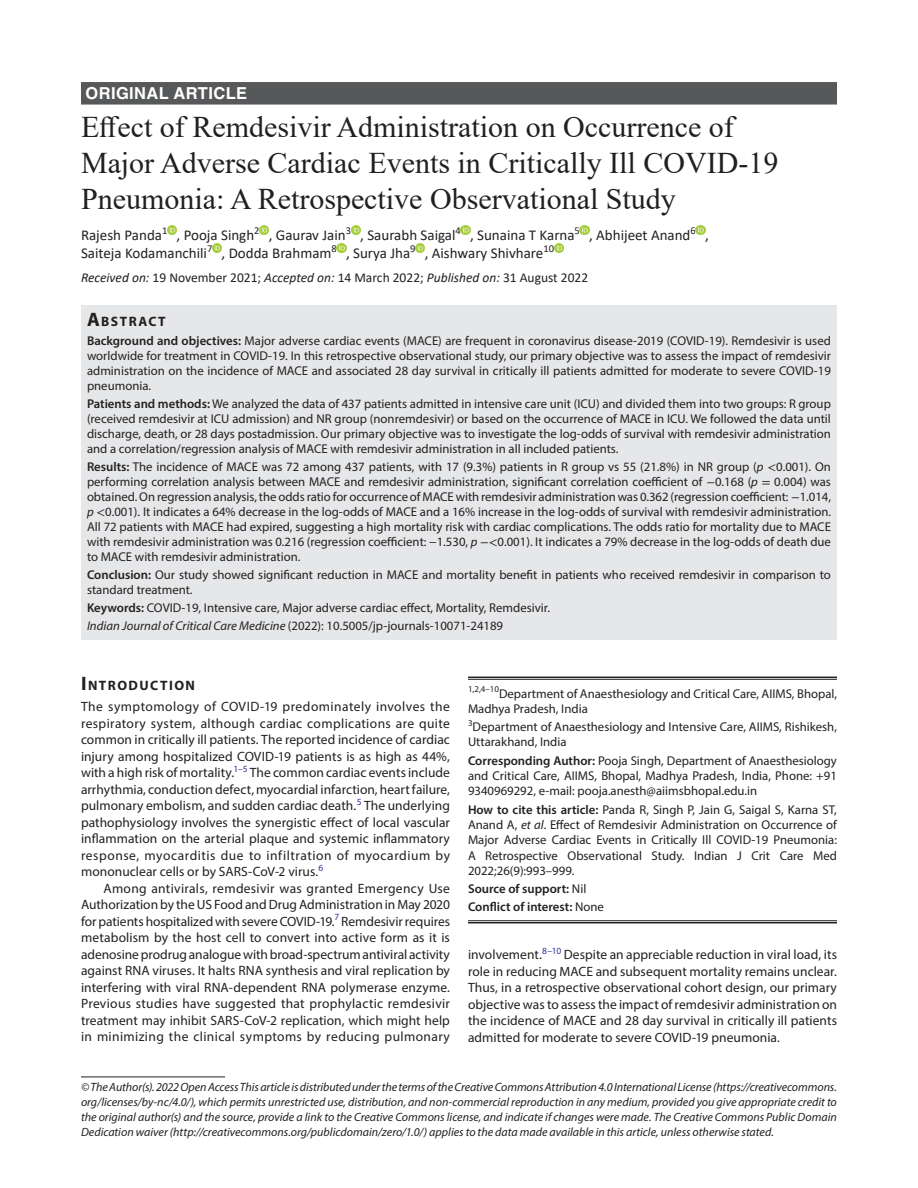
<style>
.page{position:relative;width:918px;height:1188px;background:#fff}
.page>*{position:absolute;margin:0;border:0;box-sizing:border-box;transform-origin:0 0}
.t1{font:30px/36px "Times New Roman";color:#231f20}
.ArticleType{font:700 16.5px "Helvetica LT Std";letter-spacing:.025em;color:#fff}
.AuthorName{font:15px/18px "Calibri";color:#231f20}
.Head-1-first{font:700 13.65px "Myriad Pro";letter-spacing:.105em;color:#231f20}
.AbstractTitle{font:700 13.65px "Myriad Pro";letter-spacing:.105em;color:#231f20}
.Para-Indent{font:13.5px/16.5px "Myriad Pro";letter-spacing:.02em;color:#231f20;text-align:justify}
.Para-NoIndent{font:13.5px/16.5px "Myriad Pro";letter-spacing:.005em;color:#231f20;text-align:justify}
.PAS_History{font:13.5px "Calibri";color:#231f20}
.Abstract-Para-first{font:12.75px/15px "Myriad Pro";color:#231f20;text-align:justify}
.How_to_Cite{font:12.75px/15.3px "Myriad Pro";color:#231f20;text-align:justify}
.Corresponding_Author{font:12.75px/15.3px "Myriad Pro";color:#231f20;text-align:justify}
.Affiliation-first{font:12.75px/15.3px "Myriad Pro";color:#231f20}
.Keywords{font:12.75px "Myriad Pro";color:#231f20}
.Affiliation{font:12.75px/15.3px "Myriad Pro";color:#231f20}
.JT_DOI{font:12.75px "Myriad Pro";color:#231f20}
.COI{font:600 12.75px "Myriad Pro";color:#231f20}
.Source{font:600 12.75px "Myriad Pro";color:#231f20}
.FootNote{font:italic 12px/15px "Myriad Pro";color:#231f20;text-align:justify}
.s1{font-style:italic}
.s2{font-size:19.5px}
.s3{font-weight:600}
.s4{font-family:"STIX General"}
.s5{font-weight:400}
</style>
<div class="page">
<div style="left:81px;top:82px;width:756px;height:23px;background:#57585a"></div>
<div style="left:81px;top:305px;width:756px;height:26px;background:#e6e7e9"></div>
<div style="left:81px;top:330px;width:756px;height:69px;background:#e6e7e9"></div>
<div style="left:81px;top:393px;width:756px;height:69px;background:#e6e7e9"></div>
<div style="left:81px;top:456px;width:756px;height:114px;background:#e6e7e9"></div>
<div style="left:81px;top:564px;width:756px;height:39px;background:#e6e7e9"></div>
<div style="left:81px;top:597px;width:756px;height:24px;background:#e6e7e9"></div>
<div style="left:81px;top:615px;width:756px;height:24px;background:#e6e7e9"></div>
<svg style="left:167px;top:225px;width:10px;height:9px"></svg>
<svg style="left:260px;top:225px;width:9px;height:9px"></svg>
<svg style="left:351px;top:225px;width:9px;height:9px"></svg>
<svg style="left:461px;top:225px;width:9px;height:9px"></svg>
<svg style="left:580px;top:225px;width:9px;height:9px"></svg>
<svg style="left:696px;top:225px;width:9px;height:9px"></svg>
<svg style="left:212px;top:243px;width:10px;height:9px"></svg>
<svg style="left:337px;top:243px;width:9px;height:9px"></svg>
<svg style="left:416px;top:243px;width:9px;height:9px"></svg>
<svg style="left:554px;top:243px;width:9px;height:9px"></svg>
<hr style="left:81px;top:1077px;width:144px;height:1px;background:#231f20">
<hr style="left:468px;top:677px;width:369px;height:1px;background:#231f20">
<hr style="left:468px;top:679px;width:369px;height:1px;background:#231f20">
<hr style="left:468px;top:920px;width:369px;height:1px;background:#231f20">
<hr style="left:468px;top:922px;width:369px;height:1px;background:#231f20">
<p class="ArticleType" style="left:86px;top:83px;width:163px">ORIGINAL ARTICLE</p>
<p class="t1" style="left:81px;top:108px;width:699px">Effect of Remdesivir Administration on Occurrence of<br>Major Adverse Cardiac Events in Critically Ill COVID-19<br>Pneumonia: A Retrospective Observational Study</p>
<p class="AuthorName" style="left:81px;top:226px;width:629px">Rajesh Panda<sup>1</sup> , Pooja Singh<sup>2</sup> , Gaurav Jain<sup>3</sup> , Saurabh Saigal<sup>4</sup> , Sunaina T Karna<sup>5</sup> , Abhijeet Anand<sup>6</sup> ,<br>Saiteja Kodamanchili<sup>7</sup> , Dodda Brahmam<sup>8</sup> , Surya Jha<sup>9</sup> , Aishwary Shivhare<sup>10</sup></p>
<p class="PAS_History" style="left:81px;top:268px;width:509px"><span class="s1">Received on:</span> 19 November 2021; <span class="s1">Accepted on:</span> 14 March 2022; <span class="s1">Published on:</span> 31 August 2022</p>
<p class="AbstractTitle" style="left:87px;top:312px;width:80px"><span class="s2">A</span>BSTRACT</p>
<p class="Abstract-Para-first" style="left:87px;top:333px;width:746px"><span class="s3">Background and objectives:</span> Major adverse cardiac events (MACE) are frequent in coronavirus disease-2019 (COVID-19). Remdesivir is used worldwide for treatment in COVID-19. In this retrospective observational study, our primary objective was to assess the impact of remdesivir administration on the incidence of MACE and associated 28 day survival in critically ill patients admitted for moderate to severe COVID-19 pneumonia.</p>
<p class="Abstract-Para-first" style="left:87px;top:396px;width:746px"><span class="s3">Patients and methods:</span> We analyzed the data of 437 patients admitted in intensive care unit (ICU) and divided them into two groups: R group (received remdesivir at ICU admission) and NR group (nonremdesivir) or based on the occurrence of MACE in ICU. We followed the data until discharge, death, or 28 days postadmission. Our primary objective was to investigate the log-odds of survival with remdesivir administration and a correlation/regression analysis of MACE with remdesivir administration in all included patients.</p>
<p class="Abstract-Para-first" style="left:87px;top:459px;width:746px"><span class="s3">Results:</span> The incidence of MACE was 72 among 437 patients, with 17 (9.3%) patients in R group vs 55 (21.8%) in NR group (<span class="s1">p</span> <span class="s4">&lt;</span>0.001). On performing correlation analysis between MACE and remdesivir administration, significant correlation coefficient of <span class="s4">−</span>0.168 (<span class="s1">p</span> <span class="s4">=</span> 0.004) was obtained. On regression analysis, the odds ratio for occurrence of MACE with remdesivir administration was 0.362 (regression coefficient: <span class="s4">−</span>1.014, <span class="s1">p</span> <span class="s4">&lt;</span>0.001). It indicates a 64% decrease in the log-odds of MACE and a 16% increase in the log-odds of survival with remdesivir administration.<br>All 72 patients with MACE had expired, suggesting a high mortality risk with cardiac complications. The odds ratio for mortality due to MACE with remdesivir administration was 0.216 (regression coefficient: −1.530, <span class="s1">p</span> <span class="s4">−&lt;</span>0.001). It indicates a 79% decrease in the log-odds of death due to MACE with remdesivir administration.</p>
<p class="Abstract-Para-first" style="left:87px;top:567px;width:745px"><span class="s3">Conclusion:</span> Our study showed significant reduction in MACE and mortality benefit in patients who received remdesivir in comparison to standard treatment.</p>
<p class="Keywords" style="left:87px;top:600px;width:465px"><span class="s3">Keywords:</span> COVID-19, Intensive care, Major adverse cardiac effect, Mortality, Remdesivir.</p>
<p class="JT_DOI" style="left:87px;top:618px;width:418px"><span class="s1">Indian Journal of Critical Care Medicine</span> (2022): 10.5005/jp-journals-10071-24189</p>
<p class="Head-1-first" style="left:81px;top:677px;width:116px"><span class="s2">I</span>NTRODUCTION</p>
<p class="Para-NoIndent" style="left:81px;top:698px;width:371px">The symptomology of COVID-19 predominately involves the respiratory system, although cardiac complications are quite common in critically ill patients. The reported incidence of cardiac injury among hospitalized COVID-19 patients is as high as 44%, with a high risk of mortality.<sup>1–5</sup> The common cardiac events include arrhythmia, conduction defect, myocardial infarction, heart failure, pulmonary embolism, and sudden cardiac death.<sup>5</sup> The underlying pathophysiology involves the synergistic effect of local vascular inflammation on the arterial plaque and systemic inflammatory response, myocarditis due to infiltration of myocardium by mononuclear cells or by SARS-CoV-2 virus.<sup>6</sup></p>
<p class="Para-Indent" style="left:81px;top:880px;width:371px;text-indent:22px">Among antivirals, remdesivir was granted Emergency Use Authorization by the US Food and Drug Administration in May 2020 for patients hospitalized with severe COVID-19.<sup>7</sup> Remdesivir requires metabolism by the host cell to convert into active form as it is adenosine prodrug analogue with broad-spectrum antiviral activity against RNA viruses. It halts RNA synthesis and viral replication by interfering with viral RNA-dependent RNA polymerase enzyme.<br>Previous studies have suggested that prophylactic remdesivir treatment may inhibit SARS-CoV-2 replication, which might help in minimizing the clinical symptoms by reducing pulmonary</p>
<p class="FootNote" style="left:81px;top:1079px;width:758px">© The Author(s). 2022 Open Access This article is distributed under the terms of the Creative Commons Attribution 4.0 International License (https://creativecommons. org/licenses/by-nc/4.0/), which permits unrestricted use, distribution, and non-commercial reproduction in any medium, provided you give appropriate credit to the original author(s) and the source, provide a link to the Creative Commons license, and indicate if changes were made. The Creative Commons Public Domain Dedication waiver (http://creativecommons.org/publicdomain/zero/1.0/) applies to the data made available in this article, unless otherwise stated.</p>
<p class="Affiliation-first" style="left:468px;top:685px;width:371px"><sup>1,2,4–10</sup>Department of Anaesthesiology and Critical Care, AIIMS, Bhopal,<br>Madhya Pradesh, India</p>
<p class="Affiliation" style="left:468px;top:719px;width:370px"><sup>3</sup>Department of Anaesthesiology and Intensive Care, AIIMS, Rishikesh,<br>Uttarakhand, India</p>
<p class="Corresponding_Author" style="left:468px;top:753px;width:371px"><span class="s3">Corresponding Author:</span> Pooja Singh, Department of Anaesthesiology and Critical Care, AIIMS, Bhopal, Madhya Pradesh, India, Phone: +91<br>9340969292, e-mail: pooja.anesth@aiimsbhopal.edu.in</p>
<p class="How_to_Cite" style="left:468px;top:802px;width:371px"><span class="s3">How to cite this article:</span> Panda R, Singh P, Jain G, Saigal S, Karna ST, Anand A, <span class="s1">et al</span>. Effect of Remdesivir Administration on Occurrence of Major Adverse Cardiac Events in Critically Ill COVID-19 Pneumonia:<br>A Retrospective Observational Study. Indian J Crit Care Med 2022;26(9):993–999.</p>
<p class="Source" style="left:468px;top:881px;width:120px">Source of support: <span class="s5">Nil</span></p>
<p class="COI" style="left:468px;top:899px;width:137px">Conflict of interest: <span class="s5">None</span></p>
<p class="Para-Indent" style="left:468px;top:946px;width:371px">involvement.<sup>8–10</sup> Despite an appreciable reduction in viral load, its role in reducing MACE and subsequent mortality remains unclear.<br>Thus, in a retrospective observational cohort design, our primary objective was to assess the impact of remdesivir administration on the incidence of MACE and 28 day survival in critically ill patients admitted for moderate to severe COVID-19 pneumonia.</p>
</div>
